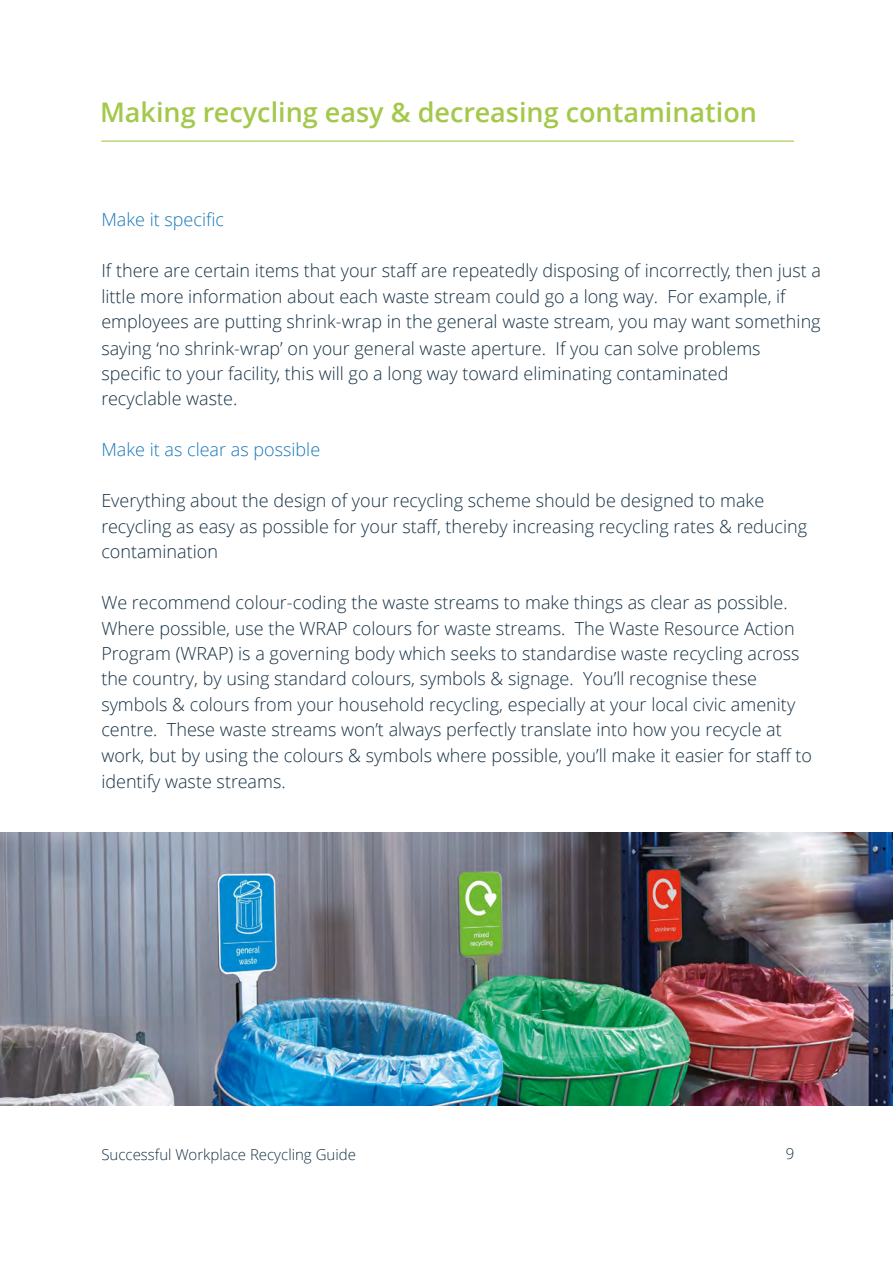
<style>
.page{position:relative;width:893px;height:1263px;background:#fff}
.page>*{position:absolute;margin:0;border:0;box-sizing:border-box;transform-origin:0 0}
.t1{font:600 27px "Open Sans";color:#a3c84a}
.t2{font:300 18px/25.5px "Open Sans";color:#163144}
.t3{font:300 18px "Open Sans";color:#1877bb}
.t4{font:300 15px "Open Sans";color:#163144}
</style>
<div class="page">
<hr style="left:101px;top:141px;width:693px;height:1px;background:#a3c84a">
<img style="left:0;top:832px;width:893px;height:273px">
<h1 class="t1" style="left:100px;top:94px;width:658px">Making recycling easy &amp; decreasing contamination</h1>
<p class="t3" style="left:101px;top:208px;width:124px">Make it specific</p>
<p class="t2" style="left:101px;top:258px;width:721px">If there are certain items that your staff are repeatedly disposing of incorrectly, then just a little more information about each waste stream could go a long way. For example, if employees are putting shrink-wrap in the general waste stream, you may want something</p>
<p class="t2" style="left:101px;top:360px;width:629px">specific to your facility, this will go a long way toward eliminating contaminated</p>
<p class="t2" style="left:101px;top:335px;width:661px">saying ‘no shrink-wrap’ on your general waste aperture. If you can solve problems</p>
<p class="t2" style="left:101px;top:385px;width:138px">recyclable waste.</p>
<p class="t3" style="left:101px;top:437px;width:220px">Make it as clear as possible</p>
<p class="t2" style="left:101px;top:487px;width:707px">Everything about the design of your recycling scheme should be designed to make recycling as easy as possible for your staff, thereby increasing recycling rates &amp; reducing contamination</p>
<p class="t2" style="left:101px;top:589px;width:700px">We recommend colour-coding the waste streams to make things as clear as possible.<br>Where possible, use the WRAP colours for waste streams. The Waste Resource Action Program (WRAP) is a governing body which seeks to standardise waste recycling across the country, by using standard colours, symbols &amp; signage. You’ll recognise these symbols &amp; colours from your household recycling, especially at your local civic amenity</p>
<p class="t2" style="left:101px;top:742px;width:712px">work, but by using the colours &amp; symbols where possible, you’ll make it easier for staff to</p>
<p class="t2" style="left:101px;top:716px;width:682px">centre. These waste streams won’t always perfectly translate into how you recycle at</p>
<p class="t2" style="left:101px;top:768px;width:186px">identify waste streams.</p>
<p class="t4" style="left:101px;top:1144px;width:256px">Successful Workplace Recycling Guide</p>
<p class="t4" style="left:786px;top:1143px;width:10px">9</p>
</div>
